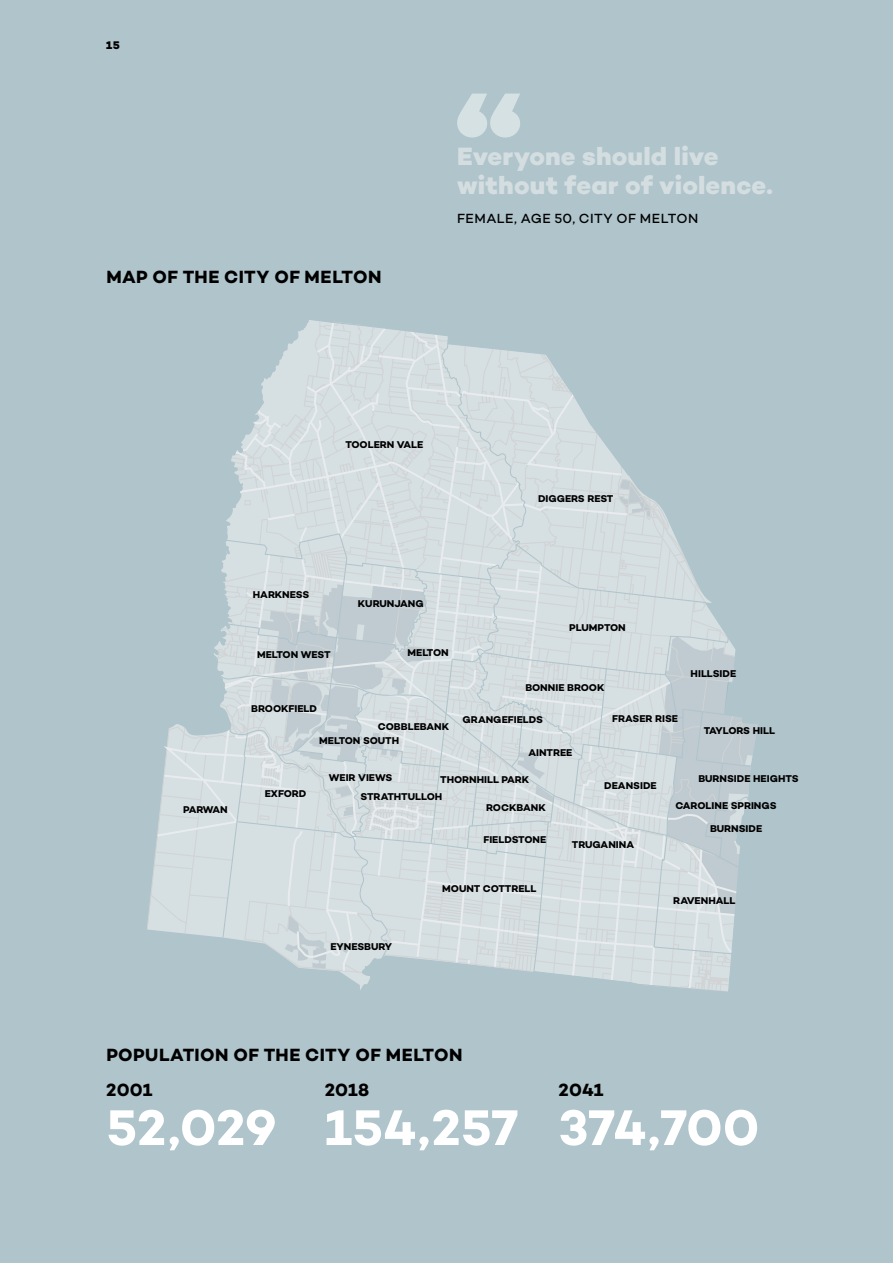
<style>
.page{position:relative;width:893px;height:1263px;background:#afc4cb}
.page>*{position:absolute;margin:0;border:0;box-sizing:border-box;transform-origin:0 0}
.t1{font:700 51px "Campton";letter-spacing:-.005em;color:#fff}
.t2{font:800 25.5px/28.5px "Campton";letter-spacing:.005em;color:#d4dee1}
.t3{font:700 18px/34.2px "Campton";letter-spacing:.025em;color:#000}
.t4{font:500 13.5px "Campton";letter-spacing:.03em;color:#000}
.t5{font:800 11.25px "Campton";color:#000}
.t6{font:700 10.05px/19.5px "Campton";color:#000}
</style>
<div class="page">
<svg style="left:147px;top:320px;width:611px;height:672px"></svg>
<svg style="left:457px;top:94px;width:63px;height:44px"></svg>
<p class="t5" style="left:106px;top:38px;width:15px">15</p>
<h3 class="t3" style="left:106px;top:259px;width:277px">MAP OF THE CITY OF MELTON</h3>
<h2 class="t2" style="left:457px;top:142px;width:317px">Everyone should live without fear of violence.</h2>
<h3 class="t4" style="left:457px;top:210px;width:243px">FEMALE, AGE 50, CITY OF MELTON</h3>
<p class="t6" style="left:345px;top:435px;width:79px">TOOLERN VALE</p>
<p class="t6" style="left:253px;top:584px;width:58px">HARKNESS</p>
<p class="t6" style="left:358px;top:593px;width:67px">KURUNJANG</p>
<p class="t6" style="left:257px;top:644px;width:75px">MELTON WEST</p>
<p class="t6" style="left:408px;top:642px;width:43px">MELTON</p>
<p class="t6" style="left:251px;top:699px;width:67px">BROOKFIELD</p>
<p class="t6" style="left:538px;top:489px;width:77px">DIGGERS REST</p>
<p class="t6" style="left:569px;top:618px;width:58px">PLUMPTON</p>
<p class="t6" style="left:525px;top:678px;width:81px">BONNIE BROOK</p>
<p class="t6" style="left:691px;top:664px;width:47px">HILLSIDE</p>
<p class="t6" style="left:183px;top:799px;width:46px">PARWAN</p>
<p class="t6" style="left:265px;top:784px;width:43px">EXFORD</p>
<p class="t6" style="left:612px;top:708px;width:67px">FRASER RISE</p>
<p class="t6" style="left:462px;top:710px;width:82px">GRANGEFIELDS</p>
<p class="t6" style="left:528px;top:743px;width:45px">AINTREE</p>
<p class="t6" style="left:378px;top:716px;width:73px">COBBLEBANK</p>
<p class="t6" style="left:704px;top:720px;width:73px">TAYLORS HILL</p>
<p class="t6" style="left:319px;top:731px;width:81px">MELTON SOUTH</p>
<p class="t6" style="left:361px;top:767px;width:83px;text-indent:-32px">WEIR VIEWS<br>STRATHTULLOH</p>
<p class="t6" style="left:440px;top:770px;width:91px">THORNHILL PARK</p>
<p class="t6" style="left:486px;top:798px;width:61px">ROCKBANK</p>
<p class="t6" style="left:483px;top:829px;width:64px">FIELDSTONE</p>
<p class="t6" style="left:698px;top:768px;width:102px">BURNSIDE HEIGHTS</p>
<p class="t6" style="left:604px;top:775px;width:54px">DEANSIDE</p>
<p class="t6" style="left:675px;top:795px;width:103px">CAROLINE SPRINGS</p>
<p class="t6" style="left:710px;top:819px;width:54px">BURNSIDE</p>
<p class="t6" style="left:572px;top:834px;width:64px">TRUGANINA</p>
<p class="t6" style="left:442px;top:879px;width:96px">MOUNT COTTRELL</p>
<p class="t6" style="left:673px;top:890px;width:64px">RAVENHALL</p>
<p class="t6" style="left:331px;top:936px;width:63px">EYNESBURY</p>
<h3 class="t3" style="left:325px;top:1038px;width:139px;text-indent:-218px">POPULATION OF THE CITY OF MELTON<br>2018</h3>
<h1 class="t1" style="left:325px;top:1095px;width:195px">154,257</h1>
<h3 class="t3" style="left:106px;top:1072px;width:48px">2001</h3>
<h1 class="t1" style="left:106px;top:1095px;width:172px">52,029</h1>
<h3 class="t3" style="left:559px;top:1072px;width:46px">2041</h3>
<h1 class="t1" style="left:559px;top:1095px;width:202px">374,700</h1>
</div>
